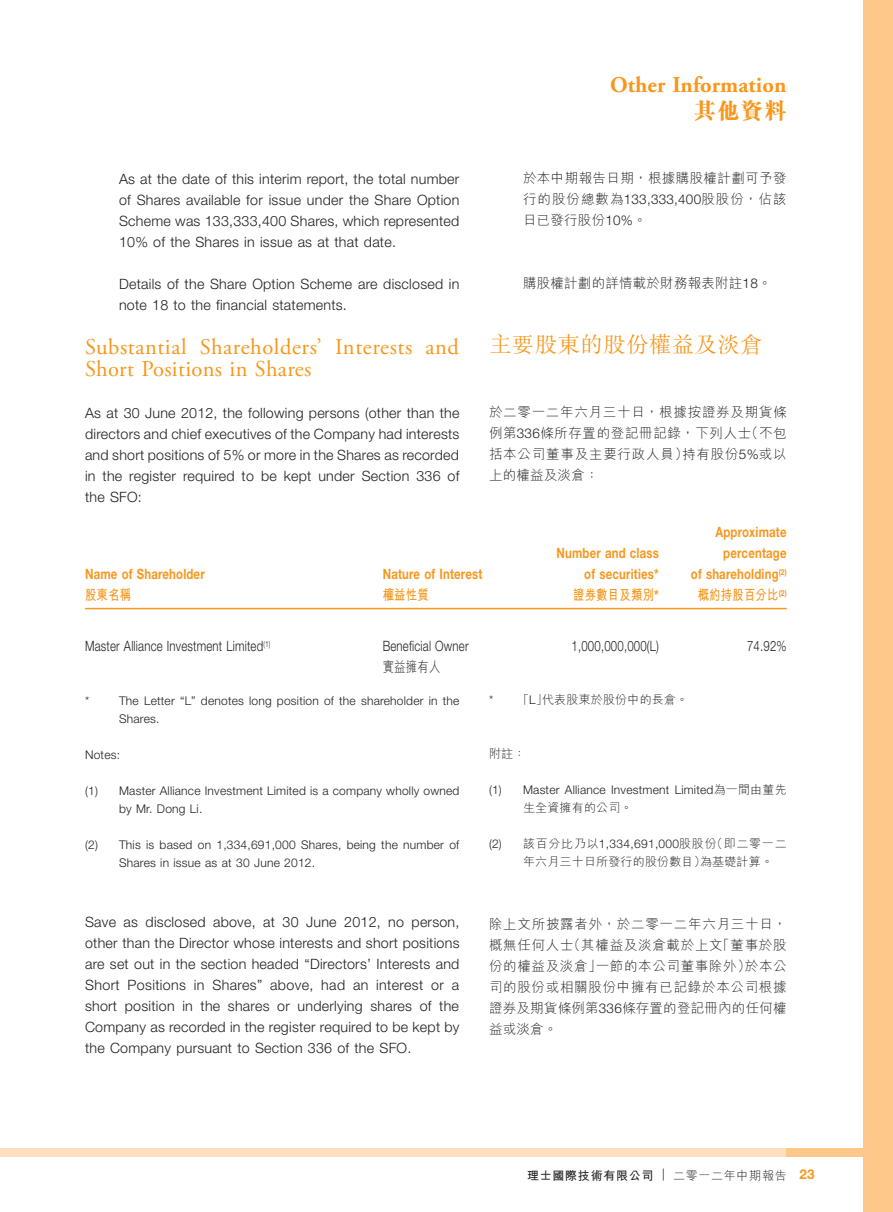
<style>
.page{position:relative;width:893px;height:1212px;background:#fff}
.page>*{position:absolute;margin:0;border:0;box-sizing:border-box;transform-origin:0 0}
.t1{font:22.5px/22.5px "Adobe Garamond Pro";letter-spacing:.025em;color:#f7971d}
.t2{font:700 22.5px/27px "Adobe Garamond Pro";letter-spacing:.005em;color:#f7971d;text-align:right}
.t3{font:300 22.5px "M Sung HK";letter-spacing:.015em;color:#f7971d}
.t4{font:300 14.25px/21px "Helvetica Neue LT Std";letter-spacing:.015em;color:#231f20;text-align:justify}
.t5{font:700 14.25px "Helvetica Neue LT Std";letter-spacing:.015em;color:#f7971d;scale:.8 1}
.t6{font:300 14.25px "Helvetica Neue LT Std";letter-spacing:.015em;color:#231f20;scale:.8 1}
.t7{font:700 14.25px "M Hei HK";letter-spacing:.015em;color:#f7971d;scale:.8 1}
.t8{font:300 14.25px "M Hei HK";letter-spacing:.015em;color:#231f20;scale:.8 1}
.t9{font:300 13.5px/21px "M Hei HK";letter-spacing:.03em;color:#231f20;text-align:justify}
.t10{font:300 12px/18px "Helvetica Neue LT Std";letter-spacing:.015em;color:#231f20}
.t11{font:300 12px/18px "M Hei HK";letter-spacing:.015em;color:#231f20}
.t12{font:700 12px "M Hei HK";letter-spacing:.06em;color:#231f20}
.s1{font-family:"M Sung HK";font-weight:800}
.s2{font-family:"Helvetica Neue LT Std"}
.s3{font-family:"M Hei HK"}
.s4{font-family:"Helvetica Neue LT Std";font-weight:300}
.s5{font-weight:300}
.s6{font-family:"Helvetica Neue LT Std";font-size:13.5px;color:#f7971d}
</style>
<div class="page">
<div style="left:0;top:1148px;width:787px;height:9px;background:#fee0bf"></div>
<div style="left:787px;top:1148px;width:106px;height:9px;background:#fdc889"></div>
<div style="left:863px;top:0;width:30px;height:1212px;background:#fdc889"></div>
<hr style="left:85px;top:608px;width:702px;height:1px;background:#f7971d">
<p class="t4" style="left:119px;top:168px;width:342px">As at the date of this interim report, the total number of Shares available for issue under the Share Option Scheme was 133,333,400 Shares, which represented 10% of the Shares in issue as at that date.</p>
<p class="t4" style="left:119px;top:273px;width:342px">Details of the Share Option Scheme are disclosed in note 18 to the financial statements.</p>
<p class="t1" style="left:85px;top:336px;width:375px">Substantial Shareholders’ Interests and<br>Short Positions in Shares</p>
<p class="t4" style="left:85px;top:402px;width:376px">As at 30 June 2012, the following persons (other than the directors and chief executives of the Company had interests and short positions of 5% or more in the Shares as recorded in the register required to be kept under Section 336 of the SFO:</p>
<p class="t2" style="left:610px;top:72px;width:178px">Other Information<span class="s1">其他資料</span></p>
<p class="t9" style="left:523px;top:167px;width:265px">於本中期報告日期，根據購股權計劃可予發行的股份總數為<span class="s2">133,333,400</span>股股份，佔該日已發行股份<span class="s2">10%</span>。</p>
<p class="t9" style="left:523px;top:272px;width:250px">購股權計劃的詳情載於財務報表附註<span class="s2">18</span>。</p>
<p class="t3" style="left:489px;top:328px;width:275px">主要股東的股份權益及淡倉</p>
<p class="t9" style="left:489px;top:401px;width:299px">於二零一二年六月三十日，根據按證券及期貨條例第<span class="s2">336</span>條所存置的登記冊記錄，下列人士（不包括本公司董事及主要行政人員）持有股份<span class="s2">5%</span>或以上的權益及淡倉：</p>
<p class="t5" style="left:715px;top:523px;width:91px">Approximate</p>
<p class="t5" style="left:556px;top:544px;width:130px">Number and class</p>
<p class="t5" style="left:723px;top:544px;width:81px">percentage</p>
<p class="t5" style="left:85px;top:565px;width:151px">Name of Shareholder</p>
<p class="t5" style="left:383px;top:565px;width:126px">Nature of Interest</p>
<p class="t5" style="left:584px;top:565px;width:95px">of securities*</p>
<p class="t5" style="left:691px;top:565px;width:121px">of shareholding<sup>(2)</sup></p>
<p class="t7" style="left:85px;top:585px;width:59px">股東名稱</p>
<p class="t7" style="left:383px;top:585px;width:59px">權益性質</p>
<p class="t7" style="left:573px;top:585px;width:109px">證券數目及類別<span class="s2">*</span></p>
<p class="t7" style="left:698px;top:585px;width:113px">概約持股百分比<sup>(2)</sup></p>
<p class="t6" style="left:85px;top:637px;width:233px">Master Alliance Investment Limited<sup>(1)</sup></p>
<p class="t6" style="left:383px;top:637px;width:109px">Beneficial Owner</p>
<p class="t6" style="left:572px;top:637px;width:111px">1,000,000,000(L)</p>
<p class="t6" style="left:747px;top:637px;width:51px">74.92%</p>
<p class="t8" style="left:383px;top:657px;width:74px">實益擁有人</p>
<p class="t10" style="left:85px;top:691px;width:6px">*</p>
<p class="t10" style="left:119px;top:691px;width:342px">The Letter “L” denotes long position of the shareholder in the<br>Shares.</p>
<p class="t10" style="left:85px;top:745px;width:37px">Notes:</p>
<p class="t10" style="left:119px;top:781px;width:342px;text-indent:-34px">(1) Master Alliance Investment Limited is a company wholly owned by Mr. Dong Li.</p>
<p class="t10" style="left:119px;top:835px;width:342px;text-indent:-34px">(2) This is based on 1,334,691,000 Shares, being the number of<br>Shares in issue as at 30 June 2012.</p>
<p class="t11" style="left:489px;top:690px;width:201px"><span class="s2">*</span> 「<span class="s2">L</span>」代表股東於股份中的長倉。</p>
<p class="t11" style="left:489px;top:744px;width:38px">附註：</p>
<p class="t10" style="left:523px;top:781px;width:265px;text-indent:-34px">(1) Master Alliance Investment Limited<span class="s3">為一間由董先生全資擁有的公司。</span></p>
<p class="t11" style="left:523px;top:834px;width:265px;text-indent:-34px"><span class="s2">(2)</span> 該百分比乃以<span class="s2">1,334,691,000</span>股股份（即二零一二年六月三十日所發行的股份數目）為基礎計算。</p>
<p class="t4" style="left:85px;top:911px;width:376px">Save as disclosed above, at 30 June 2012, no person, other than the Director whose interests and short positions are set out in the section headed “Directors’ Interests and Short Positions in Shares” above, had an interest or a short position in the shares or underlying shares of the Company as recorded in the register required to be kept by the Company pursuant to Section 336 of the SFO.</p>
<p class="t9" style="left:489px;top:913px;width:299px">除上文所披露者外，於二零一二年六月三十日，概無任何人士（其權益及淡倉載於上文「董事於股份的權益及淡倉」一節的本公司董事除外）於本公司的股份或相關股份中擁有已記錄於本公司根據證券及期貨條例第<span class="s2">336</span>條存置的登記冊內的任何權益或淡倉。</p>
<p class="t12" style="left:527px;top:1166px;width:289px">理士國際技術有限公司 <span class="s4">|</span> <span class="s5">二零一二年中期報告</span> <span class="s6">23</span></p>
</div>
